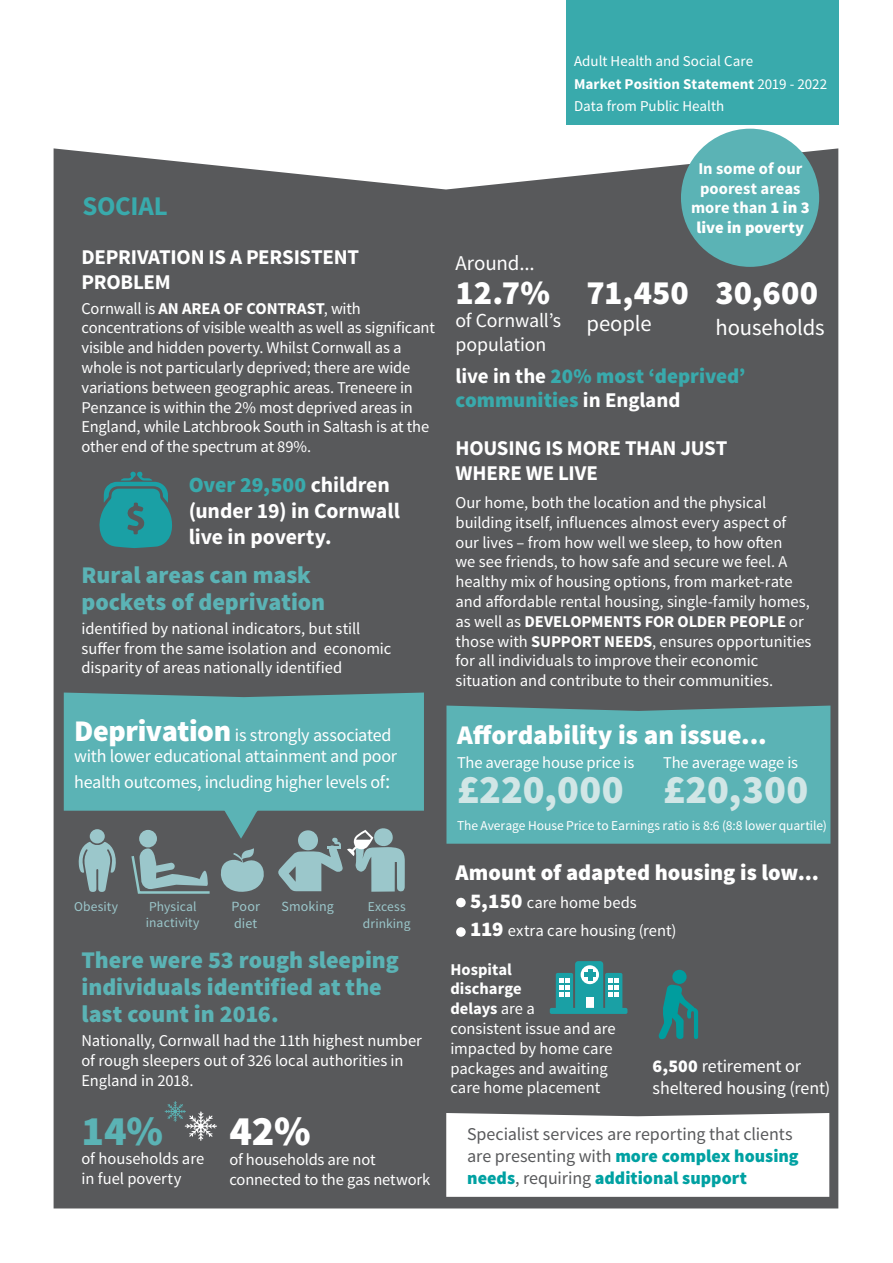
<style>
.page{position:relative;width:893px;height:1263px;background:#fff}
.page>*{position:absolute;margin:0;border:0;box-sizing:border-box;transform-origin:0 0}
.t1{font:900 42px "Source Sans Pro";color:#fff}
.t2{font:900 42px "Source Sans Pro";color:#5bb3b5}
.t3{font:900 40.5px "Source Sans Pro";color:#d1e6e6}
.t4{font:900 34.05px "Source Sans Pro";color:#fff}
.t5{font:900 27px "Source Sans Pro";color:#fff}
.t6{font:700 27px "Source Sans Pro";letter-spacing:-.01em;color:#39aaac}
.t7{font:900 24px/27px "Source Sans Pro";color:#5bb3b5}
.t8{font:22.65px "Source Sans Pro";letter-spacing:-.005em;color:#fff}
.t9{font:900 22.5px "Source Sans Pro";color:#fff}
.t10{font:700 21.75px/26.1px "Source Sans Pro";letter-spacing:-.005em;color:#fff}
.t11{font:700 21px/25.2px "Source Sans Pro";letter-spacing:-.01em;color:#fff}
.t12{font:900 21px/24px "Source Sans Pro";color:#39aaac}
.t13{font:21px "Source Sans Pro";letter-spacing:-.005em;color:#fff}
.t14{font:19.8px/23.9px "Source Sans Pro";letter-spacing:-.01em;color:#fff}
.t15{font:18px/21.6px "Source Sans Pro";letter-spacing:-.015em;color:#fff}
.t16{font:18px/21.6px "Source Sans Pro";letter-spacing:-.005em;color:#58595b}
.t17{font:16.5px/19.8px "Source Sans Pro";letter-spacing:-.005em;color:#fff}
.t18{font:700 16.5px/19.8px "Source Sans Pro";color:#fff;text-align:center}
.t19{font:15px/22.2px "Source Sans Pro";color:#fff}
.t20{font:14.1px/16.8px "Source Sans Pro";letter-spacing:.005em;color:#9bc7cb}
.t21{font:13.5px "Source Sans Pro";letter-spacing:-.005em;color:#fff}
.t22{font:13.5px/16.2px "Source Sans Pro";letter-spacing:.01em;color:#9bc7cb;text-align:center}
.s1{font-weight:700}
.s2{font-weight:900;color:#39aaac}
.s3{font-weight:900;font-size:30px}
.s4{font-size:21px}
.s5{font-weight:900}
.s6{font-weight:700;color:#fff}
.s7{font-weight:900;font-size:21px}
.s8{font-weight:900;color:#00a1a2}
</style>
<div class="page">
<div style="left:54px;top:148px;width:784px;height:1060px;background:#58595b"></div>
<div style="left:567px;top:0;width:272px;height:125px;background:#39aaac"></div>
<div style="left:446px;top:705px;width:384px;height:139px;background:#5bb3b5"></div>
<svg style="left:99px;top:471px;width:74px;height:77px;background:#2e888c"></svg>
<svg style="left:64px;top:692px;width:360px;height:203px;background:#61999b"></svg>
<div style="left:681px;top:129px;width:138px;height:138px;background:#5bb3b5;border-radius:50%"></div>
<svg style="left:164px;top:1101px;width:53px;height:40px;background:#6b7173"></svg>
<div style="left:456px;top:898px;width:10px;height:9px;background:#fff;border-radius:50%"></div>
<div style="left:456px;top:927px;width:10px;height:10px;background:#fff;border-radius:50%"></div>
<svg style="left:446px;top:1113px;width:383px;height:84px"></svg>
<div style="left:575px;top:961px;width:28px;height:50px;background:#1aa0a5;border-radius:3px"></div>
<svg style="left:581px;top:965px;width:18px;height:19px"></svg>
<hr style="left:588px;top:969px;width:4px;height:11px;background:#1aa0a5">
<div style="left:584px;top:972px;width:12px;height:5px;background:#1aa0a5"></div>
<div style="left:556px;top:973px;width:17px;height:37px;background:#1aa0a5;border-radius:2px"></div>
<svg style="left:559px;top:979px;width:10px;height:17px"></svg>
<div style="left:586px;top:997px;width:8px;height:14px;background:#fff"></div>
<div style="left:605px;top:973px;width:17px;height:37px;background:#1aa0a5;border-radius:2px"></div>
<svg style="left:609px;top:979px;width:10px;height:17px"></svg>
<div style="left:550px;top:1008px;width:77px;height:6px;background:#1aa0a5;border-radius:2px"></div>
<svg style="left:659px;top:984px;width:39px;height:55px;background:#2c7a7c"></svg>
<div style="left:672px;top:970px;width:15px;height:14px;background:#009d9e;border-radius:50%"></div>
<p class="t19" style="left:574px;top:51px;width:255px">Adult Health and Social Care<br><span class="s1">Market Position Statement</span> 2019 - 2022<br>Data from Public Health</p>
<h3 class="t6" style="left:82px;top:189px;width:87px">SOCIAL</h3>
<p class="t11" style="left:82px;top:245px;width:279px">DEPRIVATION IS A PERSISTENT<br>PROBLEM</p>
<p class="t17" style="left:82px;top:298px;width:355px">Cornwall is <span class="s1">AN AREA OF CONTRAST</span>, with concentrations of visible wealth as well as significant visible and hidden poverty. Whilst Cornwall as a whole is not particularly deprived; there are wide variations between geographic areas. Treneere in Penzance is within the 2% most deprived areas in England, while Latchbrook South in Saltash is at the other end of the spectrum at 89%.</p>
<h3 class="t10" style="left:189px;top:473px;width:213px"><span class="s2">Over 29,500</span> children (under 19) in Cornwall live in poverty.</h3>
<h3 class="t7" style="left:82px;top:562px;width:245px">Rural areas can mask pockets of deprivation</h3>
<p class="t17" style="left:82px;top:619px;width:311px">identified by national indicators, but still suffer from the same isolation and economic disparity of areas nationally identified</p>
<p class="t15" style="left:74px;top:724px;width:324px"><span class="s3">Deprivation</span> is strongly associated with lower educational attainment and poor</p>
<p class="t15" style="left:74px;top:771px;width:318px">health outcomes, including higher levels of<span class="s4">:</span></p>
<p class="t22" style="left:74px;top:898px;width:46px">Obesity</p>
<p class="t20" style="left:282px;top:898px;width:54px">Smoking</p>
<p class="t22" style="left:363px;top:899px;width:49px">Excess drinking</p>
<p class="t22" style="left:146px;top:898px;width:55px;text-align:left">Physical inactivity</p>
<p class="t20" style="left:232px;top:898px;width:30px">Poor diet</p>
<h3 class="t7" style="left:82px;top:948px;width:319px">There were 53 rough sleeping individuals identified at the last count in 2016.</h3>
<p class="t17" style="left:82px;top:1031px;width:342px">Nationally, Cornwall had the 11th highest number of rough sleepers out of 326 local authorities in<br>England in 2018.</p>
<h1 class="t2" style="left:82px;top:1103px;width:83px">14%</h1>
<p class="t17" style="left:82px;top:1149px;width:124px">of households are in fuel poverty</p>
<h1 class="t1" style="left:229px;top:1103px;width:83px">42%</h1>
<p class="t17" style="left:229px;top:1150px;width:202px">of households are not connected to the gas network</p>
<p class="t13" style="left:455px;top:250px;width:81px">Around...</p>
<h3 class="t4" style="left:455px;top:270px;width:96px">12.7%</h3>
<p class="t14" style="left:455px;top:309px;width:107px">of Cornwall’s population</p>
<p class="t18" style="left:691px;top:159px;width:120px">In some of our poorest areas more than <span class="s5">1 in 3 live in poverty</span></p>
<h3 class="t4" style="left:586px;top:270px;width:104px">71,450</h3>
<h3 class="t8" style="left:586px;top:309px;width:67px">people</h3>
<h3 class="t4" style="left:715px;top:270px;width:104px">30,600</h3>
<h3 class="t8" style="left:715px;top:313px;width:111px">households</h3>
<p class="t12" style="left:455px;top:364px;width:292px"><span class="s6">live in the</span> 20% most ‘deprived’ communities <span class="s6">in England</span></p>
<p class="t11" style="left:455px;top:436px;width:273px">HOUSING IS MORE THAN JUST<br>WHERE WE LIVE</p>
<p class="t17" style="left:455px;top:493px;width:358px">Our home, both the location and the physical building itself, influences almost every aspect of our lives – from how well we sleep, to how often<br>we see friends, to how safe and secure we feel. A healthy mix of housing options, from market-rate and affordable rental housing, single-family homes, as well as <span class="s1">DEVELOPMENTS FOR OLDER PEOPLE</span> or those with <span class="s1">SUPPORT NEEDS</span>, ensures opportunities for all individuals to improve their economic situation and contribute to their communities.</p>
<h3 class="t5" style="left:457px;top:717px;width:311px">Affordability is an issue...</h3>
<p class="t17" style="left:457px;top:753px;width:179px">The average house price is</p>
<p class="t17" style="left:663px;top:753px;width:136px">The average wage is</p>
<h2 class="t3" style="left:663px;top:763px;width:147px">£20,300</h2>
<h2 class="t3" style="left:457px;top:763px;width:168px">£220,000</h2>
<p class="t21" style="left:457px;top:817px;width:371px">The Average House Price to Earnings ratio is 8:6 (8:8 lower quartile)</p>
<h3 class="t9" style="left:455px;top:857px;width:365px">Amount of adapted housing is low...</h3>
<p class="t17" style="left:470px;top:889px;width:208px;line-height:27.9px"><span class="s7">5,150</span> care home beds<br><span class="s7">119</span> extra care housing (rent)</p>
<p class="t17" style="left:450px;top:959px;width:167px"><span class="s1">Hospital<br>discharge<br>delays</span> are a<br>consistent issue and are impacted by home care packages and awaiting care home placement</p>
<p class="t15" style="left:652px;top:1056px;width:179px"><span class="s5">6,500</span> retirement or sheltered housing (rent)</p>
<p class="t16" style="left:467px;top:1124px;width:333px">Specialist services are reporting that clients are presenting with <span class="s8">more complex housing needs</span>, requiring <span class="s8">additional support</span></p>
</div>
